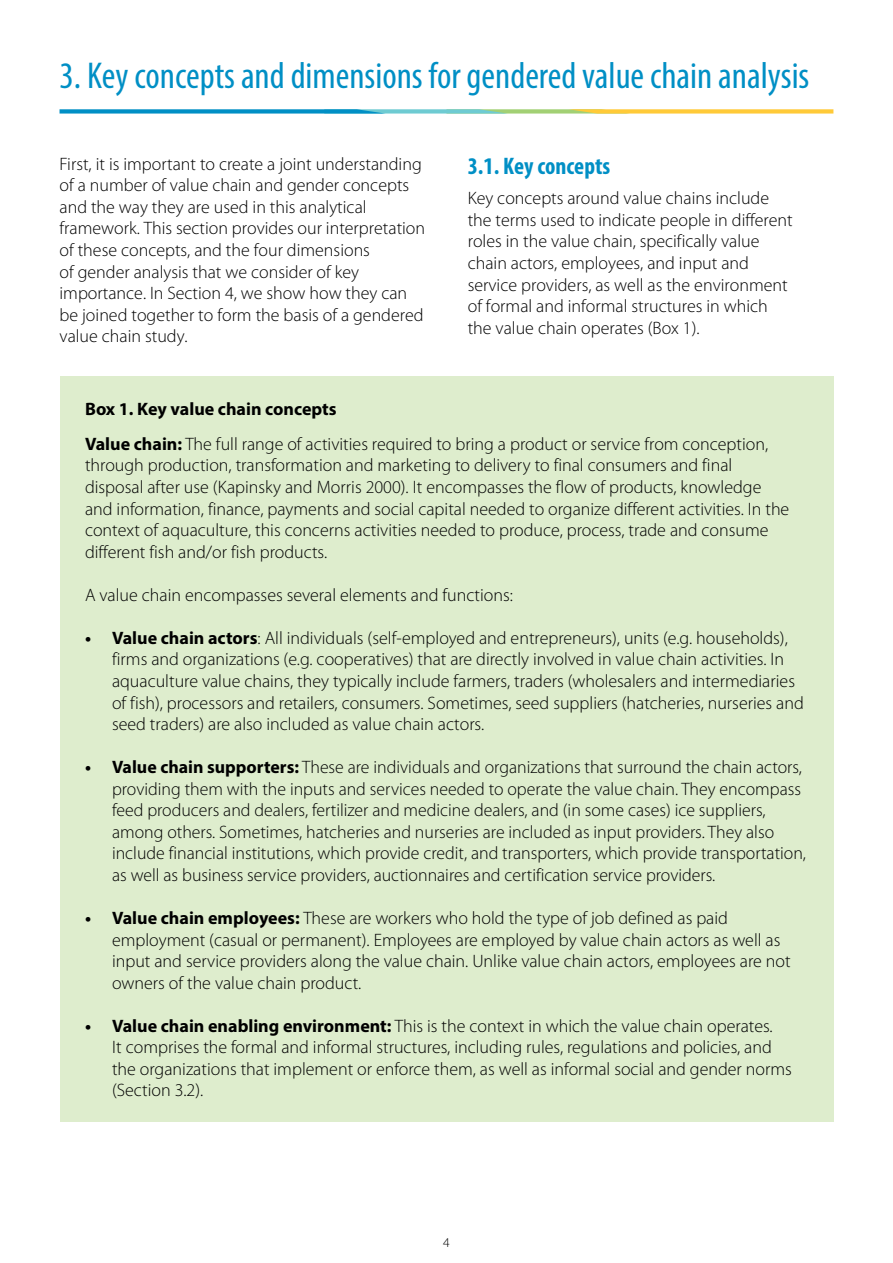
<style>
.page{position:relative;width:893px;height:1263px;background:#fff}
.page>*{position:absolute;margin:0;border:0;box-sizing:border-box;transform-origin:0 0}
.t1{font:condensed 37.5px "Myriad Pro";color:#008fc5}
.t2{font:700 condensed 24px "Myriad Pro";color:#008fc5}
.t3{font:300 18px/21.6px "Myriad Pro";color:#000}
.t4{font:300 13.5px "Myriad Pro";color:#000}
.s1{font-weight:700}
</style>
<div class="page">
<svg style="left:60px;top:109px;width:773px;height:5px;background:#89bd9e"></svg>
<div style="left:60px;top:376px;width:773px;height:746px;background:#deedcd"></div>
<h1 class="t1" style="left:60px;top:53px;width:751px">3. Key concepts and dimensions for gendered value chain analysis</h1>
<p class="t3" style="left:60px;top:153px;width:367px">First, it is important to create a joint understanding of a number of value chain and gender concepts and the way they are used in this analytical framework. This section provides our interpretation of these concepts, and the four dimensions<br>of gender analysis that we consider of key importance. In Section 4, we show how they can be joined together to form the basis of a gendered value chain study.</p>
<h2 class="t2" style="left:468px;top:151px;width:144px">3.1. Key concepts</h2>
<p class="t3" style="left:468px;top:188px;width:327px">Key concepts around value chains include the terms used to indicate people in different roles in the value chain, specifically value chain actors, employees, and input and service providers, as well as the environment of formal and informal structures in which the value chain operates (Box 1).</p>
<p class="t3" style="left:85px;top:392px;width:685px;line-height:34.3px"><span class="s1">Box 1. Key value chain concepts<br>Value chain:</span> The full range of activities required to bring a product or service from conception,</p>
<p class="t3" style="left:85px;top:455px;width:706px">through production, transformation and marketing to delivery to final consumers and final disposal after use (Kapinsky and Morris 2000). It encompasses the flow of products, knowledge and information, finance, payments and social capital needed to organize different activities. In the context of aquaculture, this concerns activities needed to produce, process, trade and consume different fish and/or fish products.</p>
<p class="t3" style="left:85px;top:584px;width:429px">A value chain encompasses several elements and functions:</p>
<p class="t3" style="left:112px;top:627px;width:693px;text-indent:-27px"><span class="s1">• Value chain actors</span>: All individuals (self-employed and entrepreneurs), units (e.g. households), firms and organizations (e.g. cooperatives) that are directly involved in value chain activities. In aquaculture value chains, they typically include farmers, traders (wholesalers and intermediaries of fish), processors and retailers, consumers. Sometimes, seed suppliers (hatcheries, nurseries and seed traders) are also included as value chain actors.</p>
<p class="t3" style="left:112px;top:756px;width:695px;text-indent:-27px"><span class="s1">• Value chain supporters:</span> These are individuals and organizations that surround the chain actors, providing them with the inputs and services needed to operate the value chain. They encompass feed producers and dealers, fertilizer and medicine dealers, and (in some cases) ice suppliers, among others. Sometimes, hatcheries and nurseries are included as input providers. They also include financial institutions, which provide credit, and transporters, which provide transportation, as well as business service providers, auctionnaires and certification service providers.</p>
<p class="t3" style="left:112px;top:907px;width:680px;text-indent:-27px"><span class="s1">• Value chain employees:</span> These are workers who hold the type of job defined as paid employment (casual or permanent). Employees are employed by value chain actors as well as input and service providers along the value chain. Unlike value chain actors, employees are not owners of the value chain product.</p>
<p class="t3" style="left:112px;top:1015px;width:681px;text-indent:-27px"><span class="s1">• Value chain enabling environment:</span> This is the context in which the value chain operates.<br>It comprises the formal and informal structures, including rules, regulations and policies, and the organizations that implement or enforce them, as well as informal social and gender norms (Section 3.2).</p>
<p class="t4" style="left:443px;top:1235px;width:8px">4</p>
</div>
